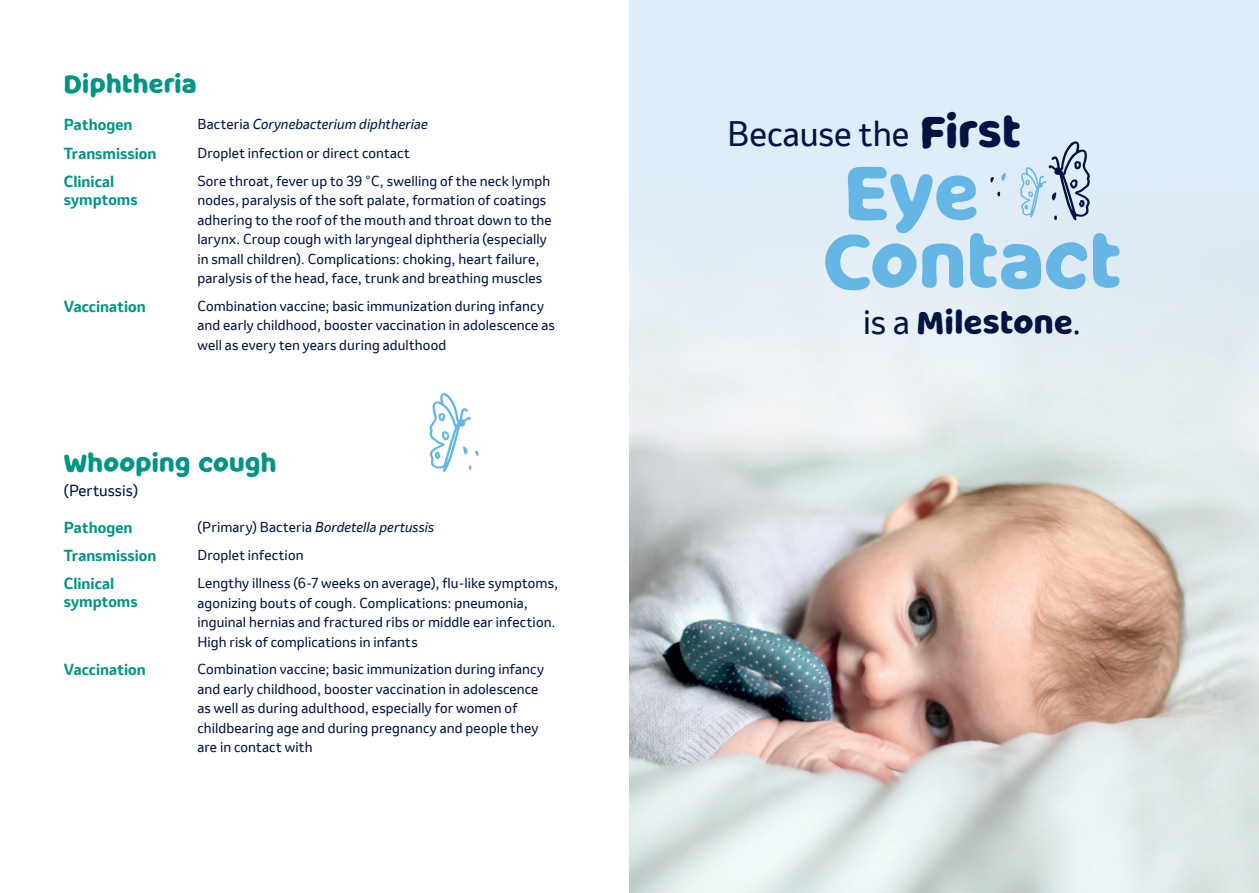
<style>
.page{position:relative;width:1259px;height:893px;background:#fff}
.page>*{position:absolute;margin:0;border:0;box-sizing:border-box;transform-origin:0 0}
.t1{font:78.15px "Milky Nice Clean";color:#66b6e5}
.t2{font:46.05px "Milky Nice Clean";color:#001443}
.t3{font:33.15px "Invention";letter-spacing:-.005em;color:#001443}
.t4{font:32.4px "Milky Nice Clean";letter-spacing:.01em;color:#001443}
.t5{font:25.5px "Milky Nice Clean";letter-spacing:.01em;color:#009484}
.t6{font:700 15px/18px "Invention";color:#009484}
.t7{font:15px "Invention";color:#001443}
.t8{font:13.5px/19.5px "Invention";letter-spacing:.01em;color:#001443}
.t9{font:italic 13.5px "Invention";letter-spacing:.01em;color:#001443}
.s1{font-style:normal}
.s2{font-family:"Invention"}
</style>
<div class="page">
<div style="left:629px;top:0;width:630px;height:893px;background:#dfedf8"></div>
<img style="left:629px;top:193px;width:630px;height:700px">
<svg style="left:990px;top:177px;width:4px;height:6px"></svg>
<svg style="left:997px;top:191px;width:3px;height:6px"></svg>
<svg style="left:1020px;top:141px;width:70px;height:80px"></svg>
<svg style="left:1001px;top:173px;width:5px;height:8px"></svg>
<svg style="left:429px;top:393px;width:49px;height:79px"></svg>
<p class="t5" style="left:64px;top:69px;width:134px">Diphtheria</p>
<p class="t6" style="left:64px;top:116px;width:70px">Pathogen</p>
<p class="t9" style="left:197px;top:115px;width:232px"><span class="s1">Bacteria</span> Corynebacterium diphtheriae</p>
<p class="t6" style="left:64px;top:144px;width:94px">Transmission</p>
<p class="t8" style="left:197px;top:143px;width:214px">Droplet infection or direct contact</p>
<p class="t6" style="left:64px;top:172px;width:75px">Clinical symptoms</p>
<p class="t8" style="left:197px;top:171px;width:356px">Sore throat, fever up to 39 °C, swelling of the neck lymph nodes, paralysis of the soft palate, formation of coatings adhering to the roof of the mouth and throat down to the larynx. Croup cough with laryngeal diphtheria (especially in small children). Complications: choking, heart failure, paralysis of the head, face, trunk and breathing muscles</p>
<p class="t6" style="left:64px;top:297px;width:83px">Vaccination</p>
<p class="t8" style="left:197px;top:296px;width:359px">Combination vaccine; basic immunization during infancy and early childhood, booster vaccination in adolescence as well as every ten years during adulthood</p>
<p class="t5" style="left:64px;top:447px;width:214px">Whooping cough</p>
<p class="t7" style="left:64px;top:480px;width:76px">(Pertussis)</p>
<p class="t6" style="left:64px;top:518px;width:70px">Pathogen</p>
<p class="t9" style="left:197px;top:517px;width:238px"><span class="s1">(Primary) Bacteria</span> Bordetella pertussis</p>
<p class="t6" style="left:64px;top:547px;width:94px">Transmission</p>
<p class="t8" style="left:197px;top:545px;width:108px">Droplet infection</p>
<p class="t6" style="left:64px;top:575px;width:75px">Clinical symptoms</p>
<p class="t8" style="left:197px;top:573px;width:362px">Lengthy illness (6-7 weeks on average), flu-like symptoms, agonizing bouts of cough. Complications: pneumonia, inguinal hernias and fractured ribs or middle ear infection.<br>High risk of complications in infants</p>
<p class="t6" style="left:64px;top:661px;width:83px">Vaccination</p>
<p class="t8" style="left:197px;top:659px;width:348px">Combination vaccine; basic immunization during infancy and early childhood, booster vaccination in adolescence as well as during adulthood, especially for women of childbearing age and during pregnancy and people they are in contact with</p>
<p class="t3" style="left:727px;top:110px;width:184px">Because the</p>
<p class="t2" style="left:920px;top:104px;width:102px">First</p>
<p class="t1" style="left:844px;top:144px;width:136px">Eye</p>
<p class="t1" style="left:823px;top:213px;width:300px">Contact</p>
<p class="t4" style="left:863px;top:303px;width:220px"><span class="s2">is a</span> Milestone<span class="s2">.</span></p>
</div>
